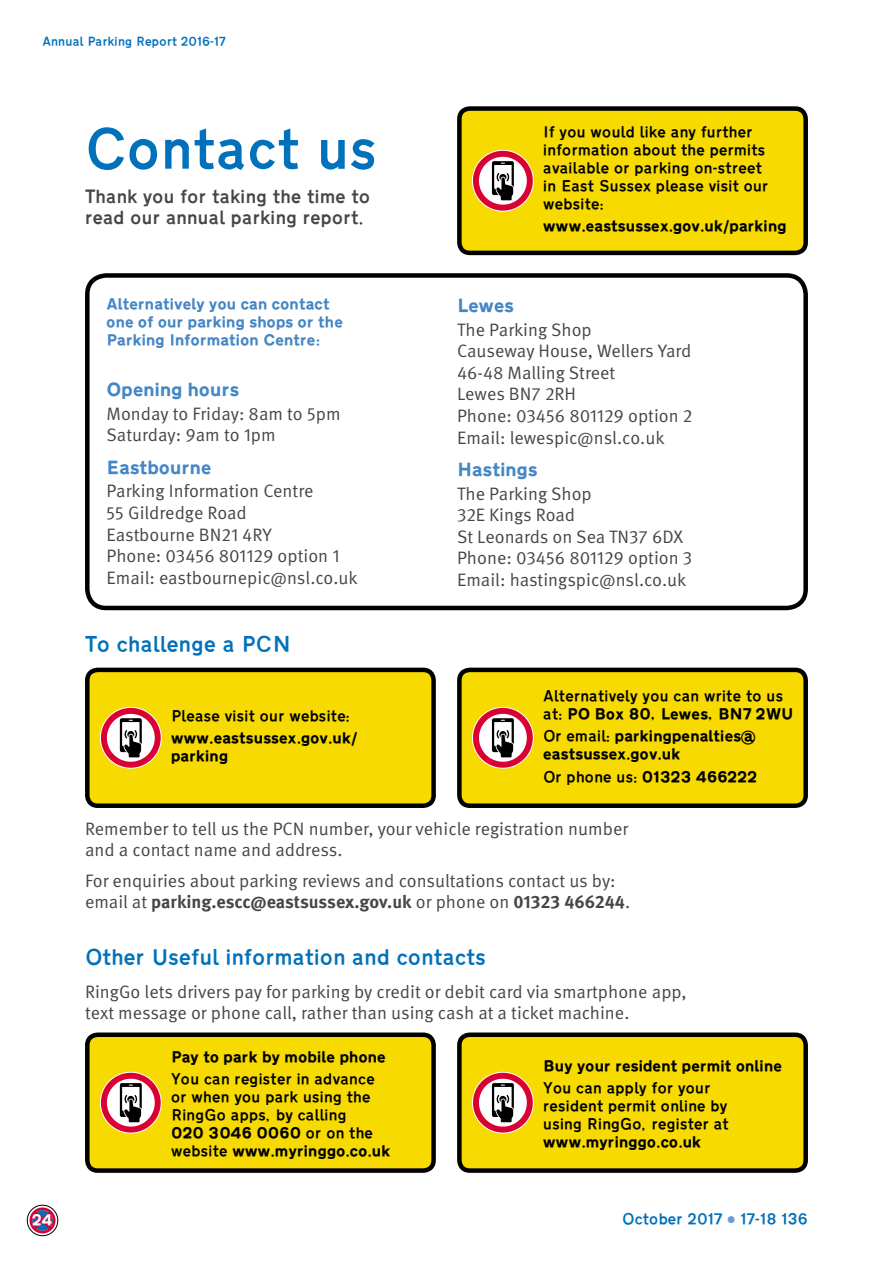
<style>
.page{position:relative;width:893px;height:1263px;background:#fff}
.page>*{position:absolute;margin:0;border:0;box-sizing:border-box;transform-origin:0 0}
.t1{font:54px "Transport";color:#0071ba}
.t2{font:21px "Transport";color:#0071ba}
.t3{font:18px/21.6px "Meta Pro";color:#464646}
.t4{font:18px/21.6px "Transport";color:#464646}
.t5{font:800 18px "Transport";color:#4586c5}
.t6{font:15px/18px "Transport";color:#000}
.t7{font:800 15px/18px "Transport";color:#000}
.t8{font:800 15px/18px "Transport";color:#4586c5}
.t9{font:15px "Transport";color:#0071ba}
.t10{font:800 15px "Transport";color:#fff}
.t11{font:12px "Transport";color:#0071ba}
.s1{font-weight:800}
.s2{font-weight:400}
.s3{font-weight:700}
.s4{color:#6f99cf}
</style>
<div class="page">
<div style="left:85px;top:273px;width:723px;height:337px;border:4px solid #000;border-radius:19px"></div>
<div style="left:87px;top:670px;width:347px;height:136px;background:#f6da00;border-radius:11px"></div>
<div style="left:85px;top:668px;width:351px;height:140px;border:4px solid #000;border-radius:11px"></div>
<svg style="left:100px;top:707px;width:62px;height:62px"></svg>
<div style="left:459px;top:670px;width:347px;height:136px;background:#f6da00;border-radius:11px"></div>
<div style="left:457px;top:668px;width:351px;height:140px;border:4px solid #000;border-radius:11px"></div>
<svg style="left:472px;top:707px;width:62px;height:62px"></svg>
<div style="left:459px;top:109px;width:347px;height:144px;background:#f6da00;border-radius:11px"></div>
<div style="left:457px;top:106px;width:351px;height:149px;border:4px solid #000;border-radius:11px"></div>
<svg style="left:472px;top:150px;width:62px;height:62px"></svg>
<div style="left:87px;top:1035px;width:347px;height:135px;background:#f6da00;border-radius:11px"></div>
<div style="left:85px;top:1032px;width:351px;height:141px;border:4px solid #000;border-radius:11px"></div>
<svg style="left:100px;top:1072px;width:62px;height:61px"></svg>
<div style="left:459px;top:1035px;width:347px;height:135px;background:#f6da00;border-radius:11px"></div>
<div style="left:457px;top:1032px;width:351px;height:141px;border:4px solid #000;border-radius:11px"></div>
<svg style="left:472px;top:1072px;width:62px;height:61px"></svg>
<div style="left:27px;top:1205px;width:31px;height:31px;border:1px solid #000;border-radius:50%"></div>
<svg style="left:28px;top:1206px;width:29px;height:29px"></svg>
<p class="t11" style="left:43px;top:35px;width:185px">Annual Parking Report 2016-17</p>
<h1 class="t1" style="left:85px;top:122px;width:294px">Contact us</h1>
<p class="t4" style="left:85px;top:186px;width:287px">Thank you for taking the time to read our annual parking report.</p>
<p class="t8" style="left:107px;top:295px;width:238px">Alternatively you can contact one of our parking shops or the<br>Parking Information Centre:</p>
<p class="t5" style="left:107px;top:379px;width:134px">Opening hours</p>
<p class="t3" style="left:107px;top:403px;width:236px">Monday to Friday: 8am to 5pm<br>Saturday: 9am to 1pm</p>
<p class="t5" style="left:107px;top:456px;width:107px">Eastbourne</p>
<p class="t3" style="left:107px;top:481px;width:253px">Parking Information Centre<br>55 Gildredge Road<br>Eastbourne BN21 4RY<br>Phone: 03456 801129 option 1<br>Email: eastbournepic@nsl.co.uk</p>
<p class="t2" style="left:85px;top:634px;width:208px">To challenge a PCN</p>
<p class="t6" style="left:171px;top:708px;width:181px">Please visit our website:</p>
<p class="t7" style="left:171px;top:730px;width:188px">www.eastsussex.gov.uk/ parking</p>
<p class="t6" style="left:543px;top:124px;width:227px">If you would like any further information about the permits available or parking on-street in East Sussex please visit our website:</p>
<p class="t7" style="left:543px;top:218px;width:245px">www.eastsussex.gov.uk/parking</p>
<p class="t5" style="left:457px;top:295px;width:58px">Lewes</p>
<p class="t3" style="left:457px;top:319px;width:237px">The Parking Shop<br>Causeway House, Wellers Yard<br>46-48 Malling Street<br>Lewes BN7 2RH<br>Phone: 03456 801129 option 2<br>Email: lewespic@nsl.co.uk</p>
<p class="t5" style="left:457px;top:459px;width:82px">Hastings</p>
<p class="t3" style="left:457px;top:483px;width:237px">The Parking Shop<br>32E Kings Road<br>St Leonards on Sea TN37 6DX<br>Phone: 03456 801129 option 3<br>Email: hastingspic@nsl.co.uk</p>
<p class="t6" style="left:543px;top:688px;width:252px">Alternatively you can write to us at: <span class="s1">PO Box 80, Lewes, BN7 2WU</span></p>
<p class="t7" style="left:543px;top:727px;width:218px"><span class="s2">Or email:</span> parkingpenalties @ eastsussex.gov.uk</p>
<p class="t7" style="left:543px;top:768px;width:216px"><span class="s2">Or phone us:</span> 01323 466222</p>
<p class="t3" style="left:85px;top:818px;width:545px">Remember to tell us the PCN number, your vehicle registration number and a contact name and address.</p>
<p class="t3" style="left:85px;top:870px;width:547px">For enquiries about parking reviews and consultations contact us by: email at <span class="s3">parking.escc@eastsussex.gov.uk</span> or phone on <span class="s3">01323 466244</span>.</p>
<p class="t2" style="left:85px;top:947px;width:403px">Other Useful information and contacts</p>
<p class="t3" style="left:85px;top:981px;width:603px">RingGo lets drivers pay for parking by credit or debit card via smartphone app, text message or phone call, rather than using cash at a ticket machine.</p>
<p class="t10" style="left:32px;top:1211px;width:22px">24</p>
<p class="t7" style="left:171px;top:1048px;width:216px">Pay to park by mobile phone</p>
<p class="t6" style="left:171px;top:1071px;width:221px">You can register in advance or when you park using the<br>RingGo apps, by calling<br><span class="s1">020 3046 0060</span> or on the website <span class="s1">www.myringgo.co.uk</span></p>
<p class="t7" style="left:543px;top:1057px;width:240px">Buy your resident permit online</p>
<p class="t6" style="left:543px;top:1080px;width:187px">You can apply for your resident permit online by using RingGo, register at</p>
<p class="t7" style="left:543px;top:1133px;width:160px">www.myringgo.co.uk</p>
<p class="t9" style="left:622px;top:1211px;width:187px">October 2017 <span class="s4">●</span> 17-18 136</p>
</div>
